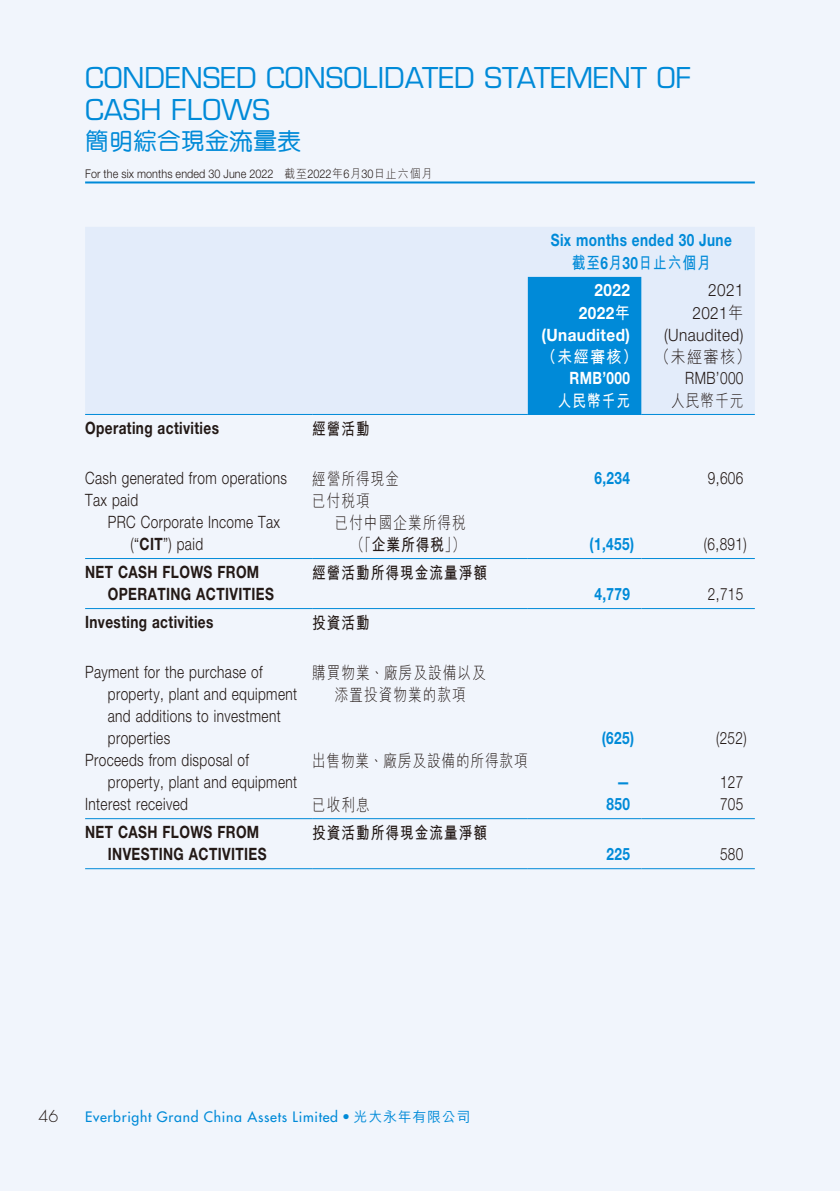
<style>
.page{position:relative;width:840px;height:1191px;background:#fff}
.page>*{position:absolute;margin:0;border:0;box-sizing:border-box;transform-origin:0 0}
.t1{font:28px/32px "Eurostile LT Std";color:#008ad8}
.t2{font:500 24px "M Yuen HK";color:#008ad8}
.t3{font:300 17px/22px "Helvetica Neue LT Std";letter-spacing:.03em;color:#231916;scale:.8 1}
.t4{font:700 17px/22px "Helvetica Neue LT Std";letter-spacing:.03em;color:#231916;scale:.8 1}
.t5{font:300 17px/22px "M Hei HK";letter-spacing:.08em;color:#231916;text-align:right;scale:.8 1}
.t6{font:700 17px "Helvetica Neue LT Std";letter-spacing:.03em;color:#008ad8;scale:.8 1}
.t7{font:700 17px "M Hei HK";letter-spacing:.08em;color:#231916;scale:.8 1}
.t8{font:700 17px "Helvetica Neue LT Std";letter-spacing:.03em;color:#fff;scale:.9 1}
.t9{font:300 17px "Helvetica Neue LT Std";letter-spacing:.03em;color:#231916;scale:.9 1}
.t10{font:700 17px "M Hei HK";letter-spacing:.08em;color:#fff;scale:.9 1}
.t11{font:700 17px "M Hei HK";letter-spacing:.08em;color:#008ad8;scale:.8 1}
.t12{font:700 17px "Helvetica Neue LT Std";letter-spacing:.03em;color:#fff;scale:.8 1}
.t13{font:700 17px "M Hei HK";letter-spacing:.08em;color:#fff;scale:.8 1}
.t14{font:300 16px "Futura Std";color:#231916}
.t15{font:500 14px "Futura Std";letter-spacing:.05em;color:#008ad8}
.t16{font:300 12px "Helvetica Neue LT Std";letter-spacing:.01em;color:#231916;scale:.9 1}
.s1{font-family:"M Hei HK"}
.s2{font-family:"Helvetica Neue LT Std"}
.s3{font-weight:300;color:#231916}
.s4{font-weight:700}
</style>
<div class="page">
<div style="left:0;top:0;width:839px;height:1191px;background:#f1f5fc"></div>
<hr style="left:839px;top:0;width:1px;height:1191px;background:#f1f5fc">
<hr style="left:85px;top:181px;width:669px;height:2px;background:#008ad8">
<div style="left:85px;top:227px;width:669px;height:187px;background:#e3ecfa"></div>
<div style="left:527px;top:277px;width:114px;height:137px;background:#008ad8"></div>
<hr style="left:85px;top:414px;width:227px;height:1px;background:#008ad8">
<hr style="left:312px;top:414px;width:215px;height:1px;background:#008ad8">
<hr style="left:527px;top:414px;width:114px;height:1px;background:#008ad8">
<hr style="left:641px;top:414px;width:113px;height:1px;background:#008ad8">
<hr style="left:85px;top:558px;width:227px;height:1px;background:#008ad8">
<hr style="left:312px;top:558px;width:215px;height:1px;background:#008ad8">
<hr style="left:527px;top:558px;width:114px;height:1px;background:#008ad8">
<hr style="left:641px;top:558px;width:113px;height:1px;background:#008ad8">
<hr style="left:85px;top:608px;width:227px;height:1px;background:#008ad8">
<hr style="left:312px;top:608px;width:215px;height:1px;background:#008ad8">
<hr style="left:527px;top:608px;width:114px;height:1px;background:#008ad8">
<hr style="left:641px;top:608px;width:113px;height:1px;background:#008ad8">
<hr style="left:85px;top:818px;width:227px;height:1px;background:#008ad8">
<hr style="left:312px;top:818px;width:215px;height:1px;background:#008ad8">
<hr style="left:527px;top:818px;width:114px;height:1px;background:#008ad8">
<hr style="left:641px;top:818px;width:113px;height:1px;background:#008ad8">
<hr style="left:85px;top:868px;width:227px;height:1px;background:#008ad8">
<hr style="left:312px;top:868px;width:215px;height:1px;background:#008ad8">
<hr style="left:527px;top:868px;width:114px;height:1px;background:#008ad8">
<hr style="left:641px;top:868px;width:113px;height:1px;background:#008ad8">
<h1 class="t1" style="left:85px;top:62px;width:607px">CONDENSED CONSOLIDATED STATEMENT OF<br>CASH FLOWS</h1>
<h2 class="t2" style="left:85px;top:129px;width:217px">簡明綜合現金流量表</h2>
<p class="t16" style="left:85px;top:167px;width:387px">For the six months ended 30 June 2022 <span class="s1">截至</span>2022<span class="s1">年</span>6<span class="s1">月</span>30<span class="s1">日止六個月</span></p>
<p class="t6" style="left:550px;top:229px;width:228px">Six months ended 30 June</p>
<p class="t11" style="left:571px;top:250px;width:175px">截至<span class="s2">6</span>月<span class="s2">30</span>日止六個月</p>
<p class="t8" style="left:594px;top:279px;width:41px">2022</p>
<p class="t9" style="left:707px;top:279px;width:41px">2021</p>
<p class="t8" style="left:578px;top:302px;width:58px">2022<span class="s1">年</span></p>
<p class="t9" style="left:692px;top:302px;width:58px">2021<span class="s1">年</span></p>
<p class="t8" style="left:541px;top:324px;width:100px">(Unaudited)</p>
<p class="t9" style="left:663px;top:324px;width:90px">(Unaudited)</p>
<p class="t10" style="left:541px;top:344px;width:234px">（未經審核） <span class="s3">（未經審核）</span></p>
<p class="t12" style="left:569px;top:367px;width:77px">RMB’000</p>
<p class="t3" style="left:684px;top:367px;width:74px">RMB’000</p>
<p class="t13" style="left:557px;top:388px;width:92px">人民幣千元</p>
<p class="t5" style="left:670px;top:389px;width:92px">人民幣千元</p>
<p class="t4" style="left:85px;top:416px;width:169px">Operating activities</p>
<p class="t7" style="left:312px;top:416px;width:73px">經營活動</p>
<p class="t3" style="left:85px;top:467px;width:254px">Cash generated from operations</p>
<p class="t5" style="left:312px;top:467px;width:110px">經營所得現金</p>
<p class="t6" style="left:594px;top:467px;width:46px">6,234</p>
<p class="t3" style="left:707px;top:467px;width:46px">9,606</p>
<p class="t3" style="left:85px;top:489px;width:68px">Tax paid</p>
<p class="t5" style="left:312px;top:489px;width:73px">已付稅項</p>
<p class="t3" style="left:130px;top:511px;width:188px;text-indent:-23px">PRC Corporate Income Tax (“<span class="s4">CIT</span>”) paid</p>
<p class="t5" style="left:334px;top:511px;width:165px">已付中國企業所得稅（「<span class="s4">企業所得稅</span>」）</p>
<p class="t6" style="left:589px;top:533px;width:57px">(1,455)</p>
<p class="t3" style="left:703px;top:533px;width:55px">(6,891)</p>
<p class="t4" style="left:108px;top:561px;width:209px;text-indent:-23px">NET CASH FLOWS FROM<br>OPERATING ACTIVITIES</p>
<p class="t7" style="left:312px;top:560px;width:220px">經營活動所得現金流量淨額</p>
<p class="t4" style="left:85px;top:611px;width:162px">Investing activities</p>
<p class="t7" style="left:312px;top:610px;width:73px">投資活動</p>
<p class="t3" style="left:108px;top:661px;width:238px;text-indent:-23px">Payment for the purchase of property, plant and equipment and additions to investment properties</p>
<p class="t5" style="left:312px;top:661px;width:218px;text-align:center">購買物業、廠房及設備以及添置投資物業的款項</p>
<p class="t3" style="left:108px;top:749px;width:238px;text-indent:-23px">Proceeds from disposal of property, plant and equipment</p>
<p class="t5" style="left:312px;top:749px;width:271px">出售物業、廠房及設備的所得款項</p>
<p class="t6" style="left:594px;top:583px;width:46px">4,779</p>
<p class="t3" style="left:707px;top:583px;width:46px">2,715</p>
<p class="t6" style="left:601px;top:727px;width:42px">(625)</p>
<p class="t3" style="left:715px;top:727px;width:40px">(252)</p>
<p class="t6" style="left:616px;top:771px;width:18px">—</p>
<p class="t3" style="left:719px;top:771px;width:31px">127</p>
<p class="t3" style="left:85px;top:793px;width:130px">Interest received</p>
<p class="t5" style="left:312px;top:793px;width:73px">已收利息</p>
<p class="t6" style="left:606px;top:793px;width:31px">850</p>
<p class="t3" style="left:719px;top:793px;width:31px">705</p>
<p class="t4" style="left:108px;top:821px;width:200px;text-indent:-23px">NET CASH FLOWS FROM<br>INVESTING ACTIVITIES</p>
<p class="t7" style="left:312px;top:820px;width:220px">投資活動所得現金流量淨額</p>
<p class="t6" style="left:606px;top:843px;width:31px">225</p>
<p class="t3" style="left:719px;top:843px;width:31px">580</p>
<p class="t14" style="left:39px;top:1106px;width:21px">46</p>
<p class="t15" style="left:85px;top:1107px;width:387px">Everbright Grand China Assets Limited <span class="s1">• 光大永年有限公司</span></p>
</div>
